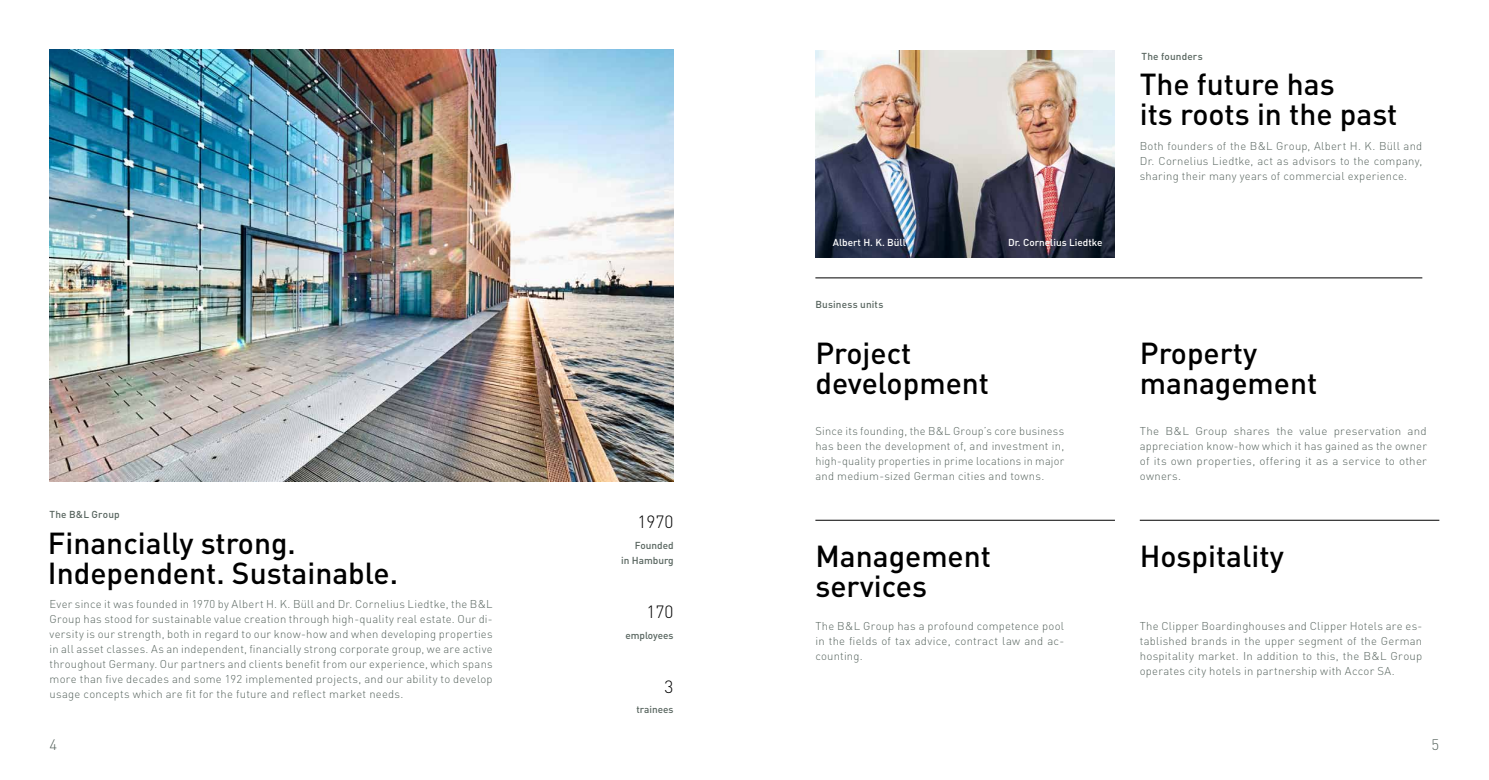
<style>
.page{position:relative;width:1489px;height:780px;background:#fff}
.page>*{position:absolute;margin:0;border:0;box-sizing:border-box;transform-origin:0 0}
.t1{font:500 30px/30px "DIN";color:#000}
.t2{font:300 17.5px "DIN";color:#000}
.t3{font:300 15px "DIN";color:#58655f}
.t4{font:300 11.25px/15px "DIN";letter-spacing:.02em;color:#58655f;text-align:justify}
.t5{font:500 10px/15px "DIN";color:#58655f;text-align:right}
.t6{font:500 10px "DIN";color:#fff}
.t7{font:500 10px "DIN";letter-spacing:.02em;color:#58655f}
</style>
<div class="page">
<img style="left:50px;top:50px;width:623px;height:431px">
<hr style="left:815px;top:520px;width:299px;height:1px;background:#000">
<hr style="left:815px;top:278px;width:607px;height:1px;background:#000">
<hr style="left:1139px;top:520px;width:300px;height:1px;background:#000">
<img style="left:815px;top:50px;width:299px;height:207px">
<p class="t5" style="left:1141px;top:49px;width:63px">The founders</p>
<p class="t6" style="left:832px;top:236px;width:74px">Albert H. K. Büll</p>
<p class="t6" style="left:1008px;top:236px;width:96px">Dr. Cornelius Liedtke</p>
<p class="t5" style="left:815px;top:296px;width:69px">Business units</p>
<h1 class="t1" style="left:1139px;top:68px;width:259px">The future has<br>its roots in the past</h1>
<p class="t4" style="left:1139px;top:138px;width:284px">Both founders of the B&amp;L Group, Albert H. K. Büll and Dr. Cornelius Liedtke, act as advisors to the company, sharing their many years of commercial experience.</p>
<p class="t7" style="left:50px;top:507px;width:72px">The B&amp;L Group</p>
<h1 class="t1" style="left:48px;top:527px;width:351px">Financially strong.<br>Independent. Sustainable.</h1>
<p class="t4" style="left:50px;top:596px;width:444px">Ever since it was founded in 1970 by Albert H. K. Büll and Dr. Cornelius Liedtke, the B&amp;L Group has stood for sustainable value creation through high-quality real estate. Our di&shy;versity is our strength, both in regard to our know-how and when developing properties in all asset classes. As an independent, financially strong corporate group, we are active throughout Germany. Our partners and clients benefit from our experience, which spans more than five decades and some 192 implemented projects, and our ability to develop usage concepts which are fit for the future and reflect market needs.</p>
<h2 class="t2" style="left:637px;top:511px;width:37px">1970</h2>
<p class="t5" style="left:621px;top:537px;width:54px">Founded<br>in Hamburg</p>
<h2 class="t2" style="left:646px;top:600px;width:28px">170</h2>
<p class="t5" style="left:625px;top:627px;width:50px">employees</p>
<h2 class="t2" style="left:664px;top:675px;width:10px">3</h2>
<p class="t5" style="left:636px;top:702px;width:39px">trainees</p>
<h1 class="t1" style="left:815px;top:337px;width:175px">Project development</h1>
<p class="t4" style="left:815px;top:423px;width:250px">Since its founding, the B&amp;L Group’s core business has been the development of, and investment in, high-quality properties in prime locations in major and medium-sized German cities and towns.</p>
<p class="t4" style="left:1139px;top:423px;width:289px">The B&amp;L Group shares the value preservation and appreciation know-how which it has gained as the owner of its own properties, offering it as a service to other owners.</p>
<h1 class="t1" style="left:1139px;top:337px;width:179px">Property management</h1>
<h1 class="t1" style="left:815px;top:540px;width:177px">Management</h1>
<h1 class="t1" style="left:1139px;top:540px;width:145px">Hospitality</h1>
<h1 class="t1" style="left:815px;top:570px;width:113px">services</h1>
<p class="t4" style="left:1139px;top:618px;width:284px">The Clipper Boardinghouses and Clipper Hotels are es&shy;tablished brands in the upper segment of the German hospitality market. In addition to this, the B&amp;L Group operates city hotels in partnership with Accor SA.</p>
<p class="t4" style="left:815px;top:618px;width:250px">The B&amp;L Group has a profound competence pool in the fields of tax advice, contract law and ac&shy;counting.</p>
<h3 class="t3" style="left:50px;top:735px;width:9px">4</h3>
<h3 class="t3" style="left:1431px;top:735px;width:9px">5</h3>
</div>
